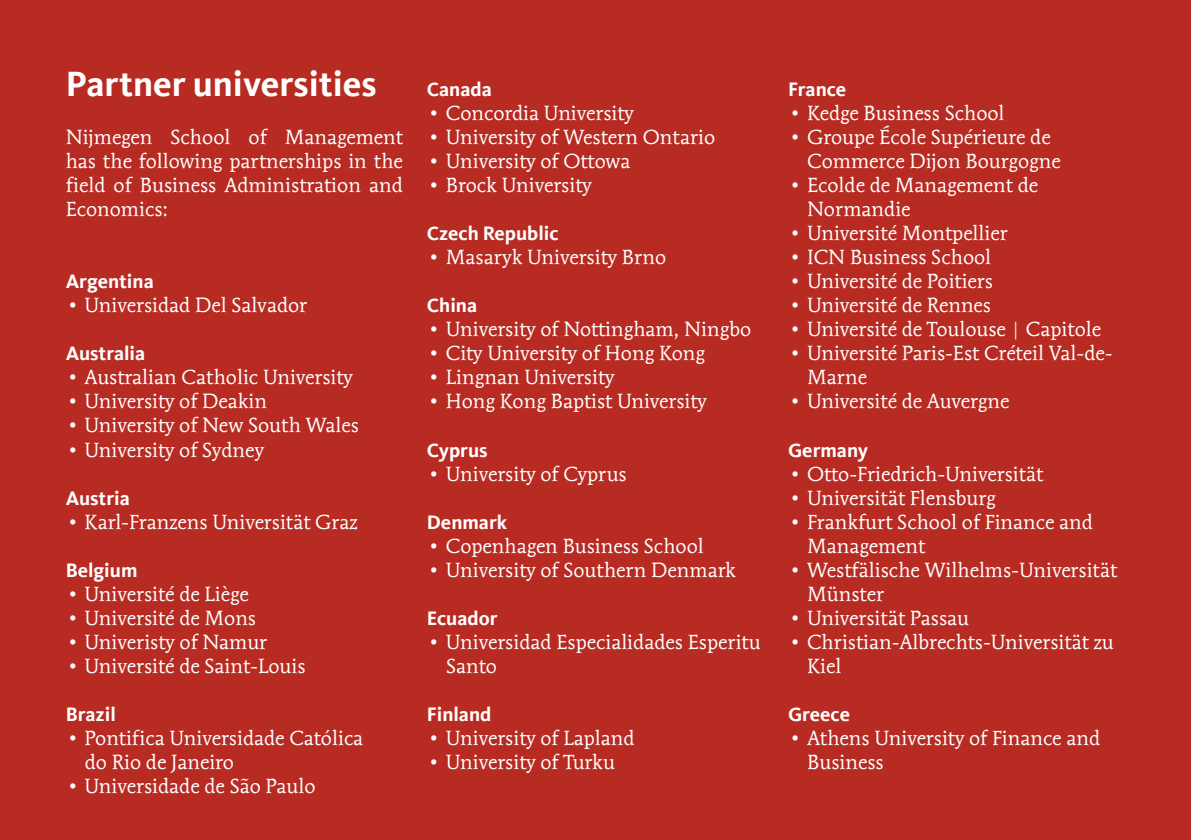
<style>
.page{position:relative;width:1191px;height:840px;background:#fff}
.page>*{position:absolute;margin:0;border:0;box-sizing:border-box;transform-origin:0 0}
.t1{font:700 36px "Kievit";color:#fff}
.t2{font:20px/24px "Mendoza Roman OSITCTT Book";color:#fff}
.t3{font:700 20px "Kievit";color:#fff}
</style>
<div class="page">
<div style="left:0;top:0;width:1191px;height:839px;background:#b82b22"></div>
<h1 class="t1" style="left:66px;top:63px;width:312px">Partner universities</h1>
<p class="t2" style="left:66px;top:125px;width:339px;text-align:justify">Nijmegen School of Management has the following partnerships in the field of Business Administration and Economics:</p>
<p class="t3" style="left:66px;top:270px;width:90px">Argentina</p>
<p class="t2" style="left:66px;top:293px;width:243px">• Universidad Del Salvador</p>
<p class="t3" style="left:66px;top:342px;width:81px">Australia</p>
<p class="t2" style="left:66px;top:365px;width:289px">• Australian Catholic University</p>
<p class="t2" style="left:66px;top:389px;width:203px">• University of Deakin</p>
<p class="t2" style="left:66px;top:413px;width:295px">• University of New South Wales</p>
<p class="t2" style="left:66px;top:437px;width:200px">• University of Sydney</p>
<p class="t3" style="left:66px;top:486px;width:66px">Austria</p>
<p class="t2" style="left:66px;top:509px;width:293px">• Karl-Franzens Universität Graz</p>
<p class="t3" style="left:66px;top:558px;width:73px">Belgium</p>
<p class="t2" style="left:66px;top:581px;width:184px">• Université de Liège</p>
<p class="t2" style="left:66px;top:605px;width:192px">• Université de Mons</p>
<p class="t2" style="left:66px;top:629px;width:203px">• Univeristy of Namur</p>
<p class="t2" style="left:66px;top:653px;width:241px">• Université de Saint-Louis</p>
<p class="t3" style="left:66px;top:702px;width:52px">Brazil</p>
<p class="t2" style="left:85px;top:725px;width:280px;text-indent:-19px">• Pontifica Universidade Católica do Rio de Janeiro</p>
<p class="t2" style="left:66px;top:773px;width:251px">• Universidade de São Paulo</p>
<p class="t3" style="left:427px;top:78px;width:66px">Canada</p>
<p class="t2" style="left:427px;top:101px;width:208px">• Concordia University</p>
<p class="t2" style="left:427px;top:125px;width:290px">• University of Western Ontario</p>
<p class="t2" style="left:427px;top:149px;width:205px">• University of Ottowa</p>
<p class="t2" style="left:427px;top:173px;width:166px">• Brock University</p>
<p class="t3" style="left:427px;top:222px;width:133px">Czech Republic</p>
<p class="t2" style="left:427px;top:245px;width:241px">• Masaryk University Brno</p>
<p class="t3" style="left:427px;top:294px;width:52px">China</p>
<p class="t2" style="left:427px;top:317px;width:326px">• University of Nottingham, Ningbo</p>
<p class="t2" style="left:427px;top:341px;width:280px">• City University of Hong Kong</p>
<p class="t2" style="left:427px;top:365px;width:189px">• Lingnan University</p>
<p class="t2" style="left:427px;top:389px;width:281px">• Hong Kong Baptist University</p>
<p class="t3" style="left:427px;top:438px;width:62px">Cyprus</p>
<p class="t2" style="left:427px;top:461px;width:201px">• University of Cyprus</p>
<p class="t3" style="left:427px;top:510px;width:82px">Denmark</p>
<p class="t2" style="left:427px;top:533px;width:278px">• Copenhagen Business School</p>
<p class="t2" style="left:427px;top:557px;width:311px">• University of Southern Denmark</p>
<p class="t3" style="left:427px;top:606px;width:72px">Ecuador</p>
<p class="t2" style="left:446px;top:629px;width:316px;text-indent:-19px">• Universidad Especialidades Esperitu<br>Santo</p>
<p class="t3" style="left:427px;top:702px;width:66px">Finland</p>
<p class="t2" style="left:427px;top:725px;width:209px">• University of Lapland</p>
<p class="t2" style="left:427px;top:749px;width:190px">• University of Turku</p>
<p class="t3" style="left:788px;top:78px;width:60px">France</p>
<p class="t2" style="left:788px;top:101px;width:218px">• Kedge Business School</p>
<p class="t2" style="left:807px;top:125px;width:255px;text-indent:-19px">• Groupe École Supérieure de<br>Commerce Dijon Bourgogne</p>
<p class="t2" style="left:807px;top:173px;width:232px;text-indent:-19px">• Ecolde de Management de<br>Normandie</p>
<p class="t2" style="left:788px;top:221px;width:221px">• Université Montpellier</p>
<p class="t2" style="left:788px;top:245px;width:204px">• ICN Business School</p>
<p class="t2" style="left:788px;top:269px;width:206px">• Université de Poitiers</p>
<p class="t2" style="left:788px;top:293px;width:204px">• Université de Rennes</p>
<p class="t2" style="left:788px;top:317px;width:314px">• Université de Toulouse | Capitole</p>
<p class="t2" style="left:807px;top:341px;width:307px;text-indent:-19px">• Université Paris-Est Créteil Val-de-<br>Marne</p>
<p class="t2" style="left:788px;top:389px;width:223px">• Université de Auvergne</p>
<p class="t3" style="left:788px;top:438px;width:82px">Germany</p>
<p class="t2" style="left:788px;top:461px;width:257px">• Otto-Friedrich-Universität</p>
<p class="t2" style="left:788px;top:485px;width:209px">• Universität Flensburg</p>
<p class="t2" style="left:807px;top:509px;width:287px;text-indent:-19px">• Frankfurt School of Finance and<br>Management</p>
<p class="t2" style="left:807px;top:557px;width:311px;text-indent:-19px">• Westfälische Wilhelms-Universität<br>Münster</p>
<p class="t2" style="left:788px;top:605px;width:182px">• Universität Passau</p>
<p class="t2" style="left:807px;top:629px;width:308px;text-indent:-19px">• Christian-Albrechts-Universität zu<br>Kiel</p>
<p class="t3" style="left:788px;top:702px;width:63px">Greece</p>
<p class="t2" style="left:807px;top:725px;width:294px;text-indent:-19px">• Athens University of Finance and<br>Business</p>
</div>
